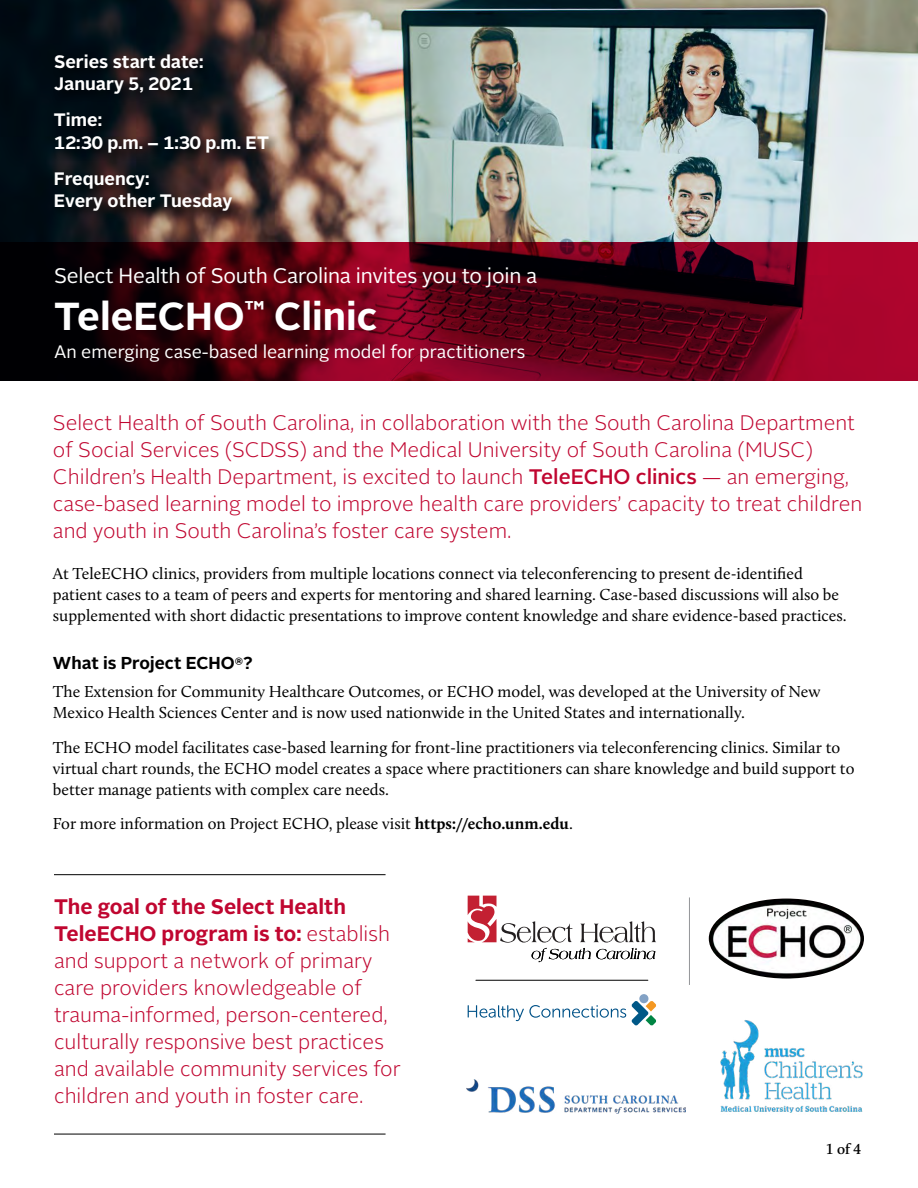
<style>
.page{position:relative;width:918px;height:1188px;background:#fff}
.page>*{position:absolute;margin:0;border:0;box-sizing:border-box;transform-origin:0 0}
.t1{font:700 39px "Alright Sans";color:#fff}
.Sub-headline{font:300 21px/27px "Alright Sans";color:#c00630}
.Sub-title{font:21px "Alright Sans";letter-spacing:-.01em;color:#fff}
.Topic_Header{font:700 18px/22.5px "Alright Sans";color:#fff}
.t2{font:18px "Alright Sans";color:#fff}
.Topic_Header-2{font:700 17.25px "Alright Sans";color:#000}
.Body_Copy{font:16.5px/21px "Calluna";color:#000}
.Body_Copy-2{font:600 15px "Calluna";color:#000}
.s1{font-weight:500}
.s2{font-weight:700}
</style>
<div class="page">
<img style="left:0;top:0;width:918px;height:242px">
<img style="left:709px;top:899px;width:155px;height:80px">
<hr style="left:689px;top:897px;width:1px;height:88px;background:#939598">
<svg style="left:468px;top:896px;width:188px;height:66px"></svg>
<div style="left:639px;top:994px;width:9px;height:9px;background:#83a2c5;border-radius:50%"></div>
<svg style="left:468px;top:1001px;width:188px;height:24px"></svg>
<hr style="left:476px;top:980px;width:172px;height:1px;background:#000">
<img style="left:467px;top:1079px;width:218px;height:35px">
<img style="left:720px;top:1020px;width:143px;height:93px">
<hr style="left:54px;top:874px;width:332px;height:1px;background:#000">
<hr style="left:54px;top:1134px;width:332px;height:1px;background:#000">
<div style="left:52px;top:51px;width:230px;height:172px;background:#000;opacity:.75"></div>
<svg style="left:0;top:242px;width:918px;height:139px;background:#530214"></svg>
<p class="Topic_Header" style="left:54px;top:50px;width:151px">Series start date:<br>January 5, 2021</p>
<p class="Topic_Header" style="left:54px;top:109px;width:217px">Time:<br>12:30 p.m. – 1:30 p.m. ET</p>
<p class="Topic_Header" style="left:54px;top:167px;width:180px">Frequency:<br>Every other Tuesday</p>
<p class="Sub-title" style="left:54px;top:262px;width:485px">Select Health of South Carolina invites you to join a</p>
<p class="t1" style="left:54px;top:289px;width:325px">TeleECHO<sup>™</sup> Clinic</p>
<p class="t2" style="left:54px;top:339px;width:473px">An emerging case-based learning model for practitioners</p>
<p class="Sub-headline" style="left:53px;top:410px;width:811px">Select Health of South Carolina, in collaboration with the South Carolina Department of Social Services (SCDSS) and the Medical University of South Carolina (MUSC)<br>Children’s Health Department, is excited to launch <span class="s1">TeleECHO clinics</span> — an emerging, case-based learning model to improve health care providers’ capacity to treat children and youth in South Carolina’s foster care system.</p>
<p class="Body_Copy" style="left:53px;top:563px;width:795px">At TeleECHO clinics, providers from multiple locations connect via teleconferencing to present de-identified patient cases to a team of peers and experts for mentoring and shared learning. Case-based discussions will also be supplemented with short didactic presentations to improve content knowledge and share evidence-based practices.</p>
<p class="Topic_Header-2" style="left:53px;top:651px;width:201px">What is Project ECHO<sup>®</sup>?</p>
<p class="Body_Copy" style="left:53px;top:681px;width:769px">The Extension for Community Healthcare Outcomes, or ECHO model, was developed at the University of New<br>Mexico Health Sciences Center and is now used nationwide in the United States and internationally.</p>
<p class="Body_Copy" style="left:53px;top:737px;width:803px">The ECHO model facilitates case-based learning for front-line practitioners via teleconferencing clinics. Similar to virtual chart rounds, the ECHO model creates a space where practitioners can share knowledge and build support to better manage patients with complex care needs.</p>
<p class="Body_Copy" style="left:53px;top:813px;width:522px">For more information on Project ECHO, please visit <span class="s2">https://echo.unm.edu</span>.</p>
<p class="Sub-headline" style="left:54px;top:894px;width:348px"><span class="s2">The goal of the Select Health TeleECHO program is to:</span> establish and support a network of primary care providers knowledgeable of trauma-informed, person-centered, culturally responsive best practices and available community services for children and youth in foster care.</p>
<p class="Body_Copy-2" style="left:826px;top:1140px;width:37px">1 of 4</p>
</div>
